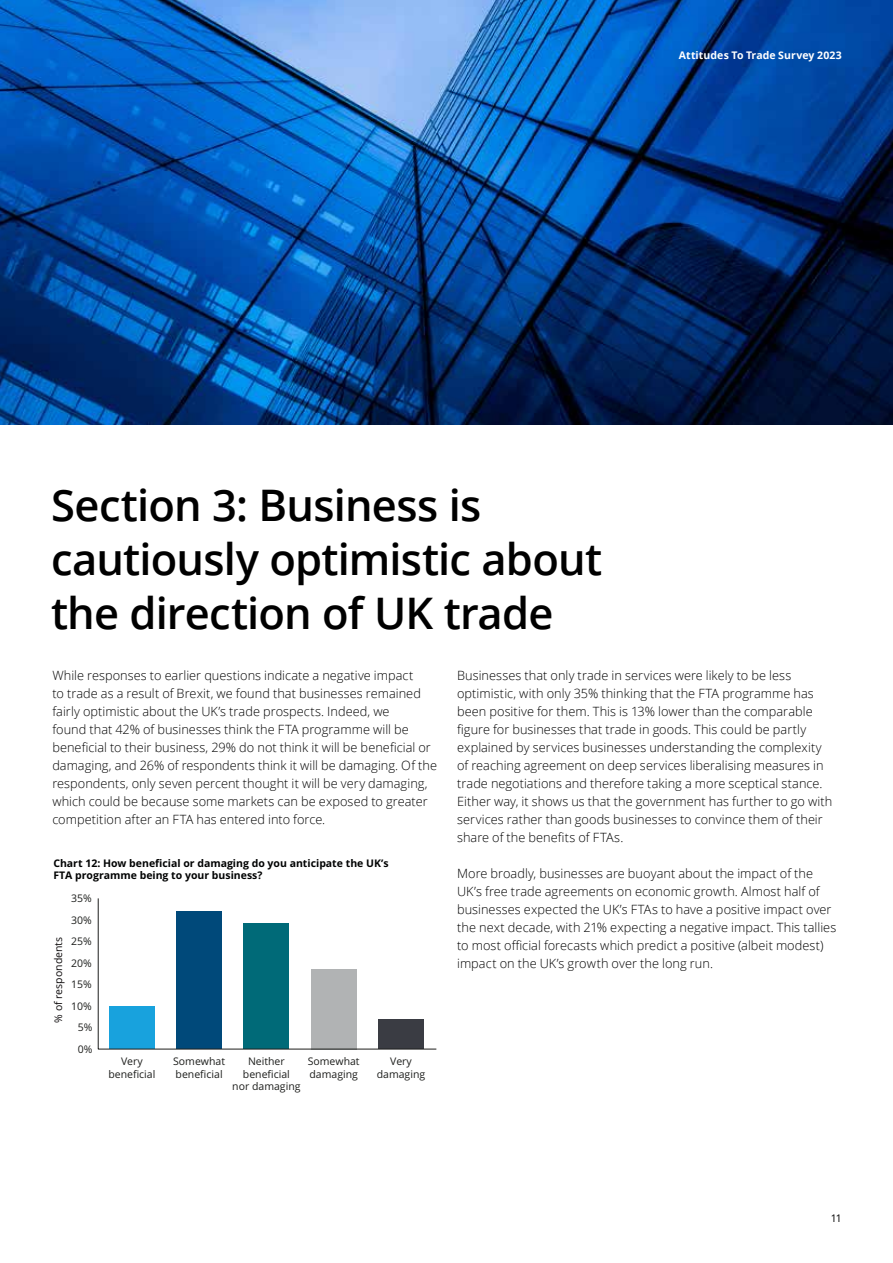
<style>
.page{position:relative;width:893px;height:1263px;background:#fff}
.page>*{position:absolute;margin:0;border:0;box-sizing:border-box;transform-origin:0 0}
.t1{font:600 43.5px/54px "Open Sans";letter-spacing:-.02em;color:#000}
.t2{font:300 12.75px/18px "Open Sans";letter-spacing:.005em;color:#000}
.t3{font:10.5px/12.6px "Open Sans";color:#1d1e1c;text-align:center}
.t4{font:700 10.5px/12.6px "Open Sans";color:#010202}
.t5{font:700 10.5px "Open Sans";letter-spacing:.01em;color:#fff}
.t6{font:10.5px "Open Sans";color:#0e0b0c}
.t7{font:10.5px "Open Sans";color:#000}
</style>
<div class="page">
<svg style="left:98px;top:898px;width:338px;height:151px"></svg>
<img style="left:0;top:0;width:893px;height:424px">
<p class="t5" style="left:679px;top:48px;width:165px">Attitudes To Trade Survey 2023</p>
<h1 class="t1" style="left:51px;top:478px;width:553px">Section 3: Business is cautiously optimistic about the direction of UK trade</h1>
<p class="t2" style="left:52px;top:666px;width:386px">While responses to earlier questions indicate a negative impact<br>to trade as a result of Brexit, we found that businesses remained fairly optimistic about the UK’s trade prospects. Indeed, we<br>found that 42% of businesses think the FTA programme will be beneficial to their business, 29% do not think it will be beneficial or damaging, and 26% of respondents think it will be damaging. Of the respondents, only seven percent thought it will be very damaging, which could be because some markets can be exposed to greater competition after an FTA has entered into force.</p>
<p class="t2" style="left:457px;top:666px;width:377px">Businesses that only trade in services were likely to be less optimistic, with only 35% thinking that the FTA programme has been positive for them. This is 13% lower than the comparable figure for businesses that trade in goods. This could be partly explained by services businesses understanding the complexity of reaching agreement on deep services liberalising measures in trade negotiations and therefore taking a more sceptical stance.<br>Either way, it shows us that the government has further to go with services rather than goods businesses to convince them of their share of the benefits of FTAs.</p>
<p class="t2" style="left:457px;top:864px;width:381px">More broadly, businesses are buoyant about the impact of the UK’s free trade agreements on economic growth. Almost half of businesses expected the UK’s FTAs to have a positive impact over the next decade, with 21% expecting a negative impact. This tallies to most official forecasts which predict a positive (albeit modest) impact on the UK’s growth over the long run.</p>
<p class="t4" style="left:53px;top:856px;width:337px">Chart 12: How beneficial or damaging do you anticipate the UK’s<br>FTA programme being to your business?</p>
<p class="t3" style="left:71px;top:892px;width:22px">35%</p>
<p class="t3" style="left:71px;top:913px;width:22px">30%</p>
<p class="t6" style="left:51px;top:1023px;width:87px;rotate:-90deg">% of respondents</p>
<p class="t3" style="left:71px;top:935px;width:22px">25%</p>
<p class="t3" style="left:71px;top:956px;width:22px">20%</p>
<p class="t3" style="left:71px;top:978px;width:22px">15%</p>
<p class="t3" style="left:71px;top:999px;width:22px">10%</p>
<p class="t3" style="left:78px;top:1021px;width:16px">5%</p>
<p class="t3" style="left:78px;top:1042px;width:16px">0%</p>
<p class="t3" style="left:108px;top:1055px;width:49px">Very beneficial</p>
<p class="t3" style="left:173px;top:1055px;width:53px;text-align:left">Somewhat beneficial</p>
<p class="t3" style="left:232px;top:1055px;width:70px">Neither beneficial<br>nor damaging</p>
<p class="t3" style="left:308px;top:1055px;width:53px;text-align:left">Somewhat damaging</p>
<p class="t3" style="left:377px;top:1055px;width:50px">Very damaging</p>
<p class="t7" style="left:831px;top:1211px;width:13px">11</p>
</div>
